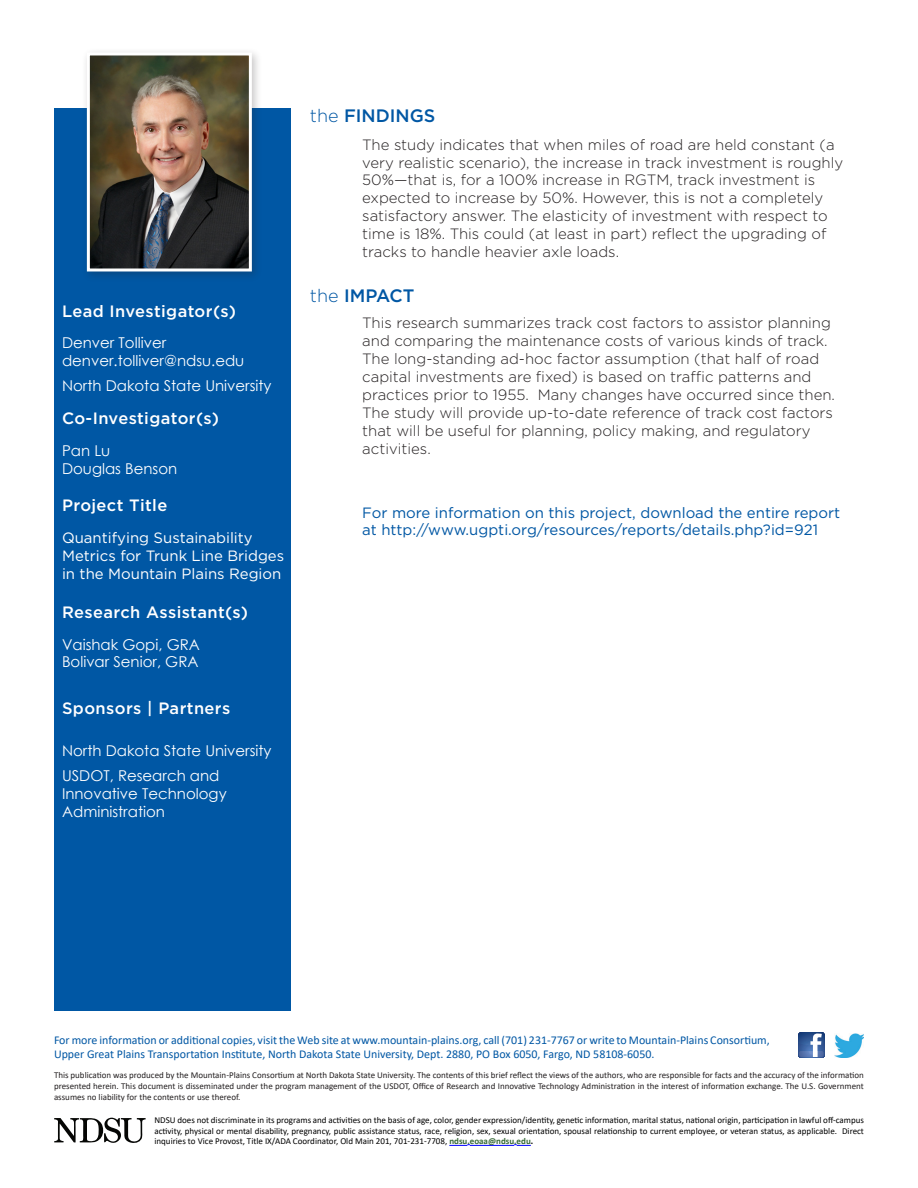
<style>
.page{position:relative;width:918px;height:1188px;background:#fff}
.page>*{position:absolute;margin:0;border:0;box-sizing:border-box;transform-origin:0 0}
.t1{font:500 18px "Gotham";color:#0057a4}
.t2{font:500 16.5px "Gotham";letter-spacing:.025em;color:#fff}
.t3{font:300 15px/18px "Gotham";color:#231f20}
.t4{font:15px/18px "Century Gothic";color:#fff}
.t5{font:15px/16.5px "Gotham";color:#0057a4}
.t6{font:15px/18px "Gotham";color:#fff}
.t7{font:12px/14.4px "Calibri";color:#0057a4}
.Normal_wrd_1{font:9px/10.8px "Calibri";color:#000;text-align:justify}
.Normal__Web{font:9px/10.8px "Calibri";color:#231f20;text-align:justify}
.s1{font-weight:300}
.s2{font-weight:700;color:#363}
.s3{font-weight:700}
</style>
<div class="page">
<div style="left:54px;top:108px;width:236px;height:903px;background:#0057a4"></div>
<div style="left:81px;top:47px;width:182px;height:235px;background:#231f20;opacity:.25"></div>
<img style="left:91px;top:57px;width:157px;height:210px">
<div style="left:87px;top:53px;width:165px;height:218px;border:3px solid #fff"></div>
<svg style="left:798px;top:1032px;width:26px;height:26px"></svg>
<img style="left:834px;top:1033px;width:30px;height:25px">
<svg style="left:449px;top:1144px;width:21px;height:2px"></svg>
<hr style="left:470px;top:1145px;width:44px;height:1px;background:#00f">
<svg style="left:514px;top:1144px;width:17px;height:2px"></svg>
<svg style="left:54px;top:1118px;width:92px;height:25px"></svg>
<p class="t2" style="left:62px;top:300px;width:175px">Lead Investigator(s)</p>
<p class="t4" style="left:62px;top:334px;width:184px">Denver Tolliver denver.tolliver@ndsu.edu</p>
<p class="t4" style="left:62px;top:376px;width:211px">North Dakota State University</p>
<p class="t2" style="left:62px;top:408px;width:159px">Co-Investigator(s)</p>
<p class="t4" style="left:62px;top:441px;width:50px">Pan Lu</p>
<p class="t4" style="left:62px;top:459px;width:117px">Douglas Benson</p>
<p class="t2" style="left:62px;top:495px;width:107px">Project Title</p>
<p class="t6" style="left:62px;top:528px;width:224px">Quantifying Sustainability<br>Metrics for Trunk Line Bridges in the Mountain Plains Region</p>
<p class="t2" style="left:62px;top:601px;width:188px">Research Assistant(s)</p>
<p class="t4" style="left:62px;top:635px;width:139px">Vaishak Gopi, GRA</p>
<p class="t4" style="left:62px;top:653px;width:138px">Bolivar Senior, GRA</p>
<p class="t2" style="left:62px;top:697px;width:170px">Sponsors | Partners</p>
<p class="t4" style="left:62px;top:742px;width:211px">North Dakota State University</p>
<p class="t4" style="left:62px;top:766px;width:166px">USDOT, Research and<br>Innovative Technology<br>Administration</p>
<p class="t1" style="left:310px;top:104px;width:127px"><span class="s1">the</span> FINDINGS</p>
<p class="t3" style="left:362px;top:135px;width:483px">The study indicates that when miles of road are held constant (a very realistic scenario), the increase in track investment is roughly 50%—that is, for a 100% increase in RGTM, track investment is expected to increase by 50%. However, this is not a completely satisfactory answer. The elasticity of investment with respect to time is 18%. This could (at least in part) reflect the upgrading of tracks to handle heavier axle loads.</p>
<p class="t1" style="left:310px;top:284px;width:106px"><span class="s1">the</span> IMPACT</p>
<p class="t3" style="left:362px;top:313px;width:474px">This research summarizes track cost factors to assistor planning and comparing the maintenance costs of various kinds of track.<br>The long-standing ad-hoc factor assumption (that half of road capital investments are fixed) is based on traffic patterns and practices prior to 1955. Many changes have occurred since then.<br>The study will provide up-to-date reference of track cost factors that will be useful for planning, policy making, and regulatory activities.</p>
<p class="t5" style="left:362px;top:504px;width:479px">For more information on this project, download the entire report at http://www.ugpti.org/resources/reports/details.php?id=921</p>
<p class="t7" style="left:54px;top:1032px;width:717px">For more information or additional copies, visit the Web site at www.mountain-plains.org, call (701) 231-7767 or write to Mountain-Plains Consortium,<br>Upper Great Plains Transportation Institute, North Dakota State University, Dept. 2880, PO Box 6050, Fargo, ND 58108-6050.</p>
<p class="Normal__Web" style="left:54px;top:1070px;width:811px">This publication was produced by the Mountain-Plains Consortium at North Dakota State University. The contents of this brief reflect the views of the authors, who are responsible for facts and the accuracy of the information presented herein. This document is disseminated under the program management of the USDOT, Office of Research and Innovative Technology Administration in the interest of information exchange. The U.S. Government assumes no liability for the contents or use thereof.</p>
<p class="Normal_wrd_1" style="left:154px;top:1114px;width:711px">NDSU does not discriminate in its programs and activities on the basis of age, color, gender expression/identity, genetic information, marital status, national origin, participation in lawful off-campus activity, physical or mental disability, pregnancy, public assistance status, race, religion, sex, sexual orientation, spousal relationship to current employee, or veteran status, as applicable. Direct inquiries to Vice Provost, Title IX/ADA Coordinator, Old Main 201, 701-231-7708, <span class="s2">ndsu.eoaa@ndsu.edu</span><span class="s3">.</span></p>
</div>
